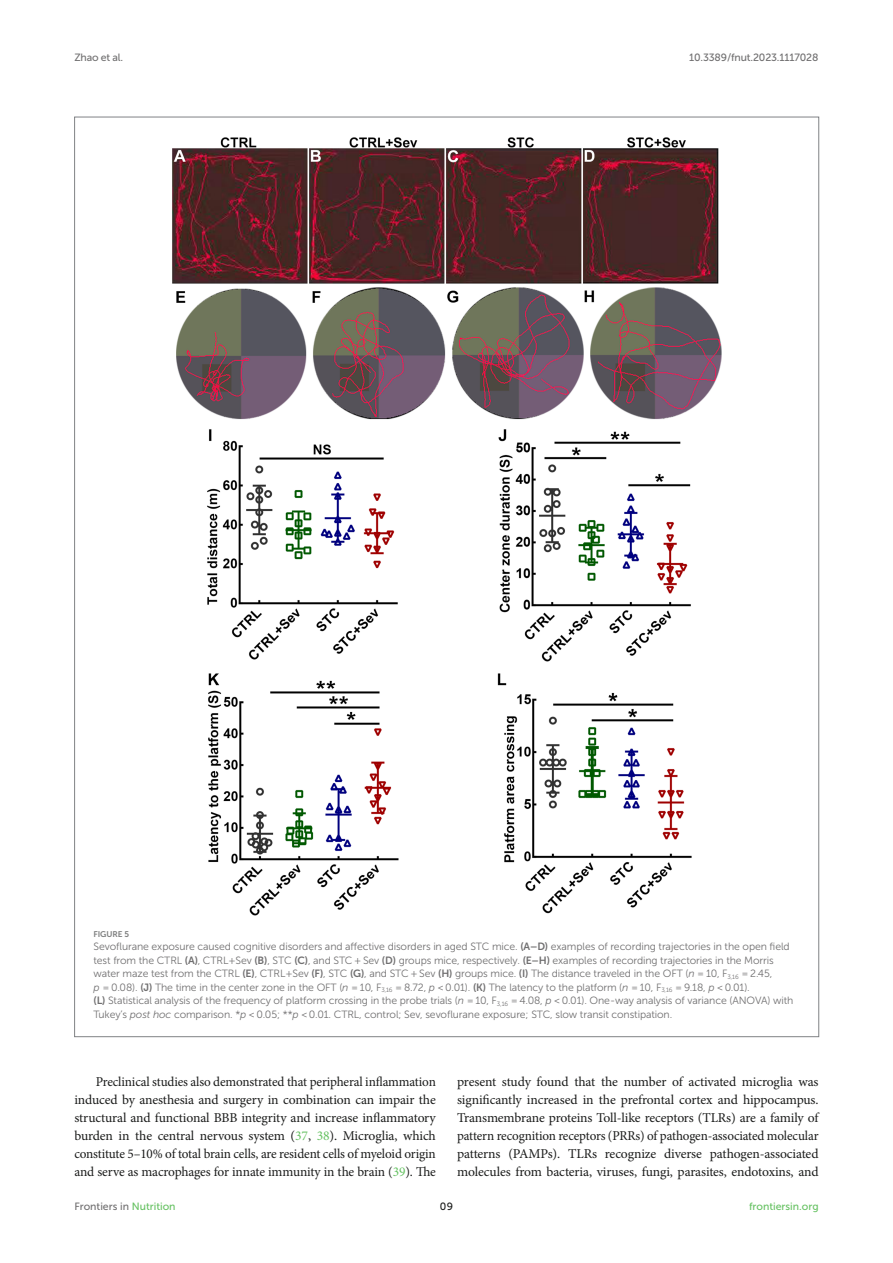
<style>
.page{position:relative;width:893px;height:1263px;background:#fff}
.page>*{position:absolute;margin:0;border:0;box-sizing:border-box;transform-origin:0 0}
.TEXT{font:13.5px/18px "Minion Pro";letter-spacing:-.01em;color:#1b1c1b;text-align:justify}
.FIG_LEG{font:10.5px/13.5px "Museo Sans 300";letter-spacing:-.01em;color:#706f70}
.t1{font:10.5px "Museo Sans 500";letter-spacing:-.015em;color:#706f70}
.t2{font:10.5px "Museo Sans 500";color:#65c161}
.t3{font:10.5px "Museo Sans 500";color:#1b1c1b}
.FIG_HD{font:8.25px "Museo Sans 700";letter-spacing:-.01em;color:#7e7f7f}
.s1{font-family:"Museo Sans 700"}
.s2{font-style:italic}
.s3{color:#65c161}
</style>
<div class="page">
<img style="left:172px;top:137px;width:550px;height:779px">
<p class="t1" style="left:74px;top:51px;width:50px">Zhao et al.</p>
<p class="t1" style="left:689px;top:51px;width:131px">10.3389/fnut.2023.1117028</p>
<p class="FIG_HD" style="left:94px;top:929px;width:37px">FIGURE 5</p>
<p class="FIG_LEG" style="left:94px;top:940px;width:701px">Sevoflurane exposure caused cognitive disorders and affective disorders in aged STC mice. <span class="s1">(A–D)</span> examples of recording trajectories in the open field test from the CTRL <span class="s1">(A)</span>, CTRL+Sev <span class="s1">(B)</span>, STC <span class="s1">(C)</span>, and STC + Sev <span class="s1">(D)</span> groups mice, respectively. <span class="s1">(E–H)</span> examples of recording trajectories in the Morris water maze test from the CTRL <span class="s1">(E)</span>, CTRL+Sev <span class="s1">(F)</span>, STC <span class="s1">(G)</span>, and STC + Sev <span class="s1">(H)</span> groups mice. <span class="s1">(I)</span> The distance traveled in the OFT (<span class="s2">n</span> = 10, F<sub>3,16</sub> = 2.45,<br><span class="s2">p</span> = 0.08). <span class="s1">(J)</span> The time in the center zone in the OFT (<span class="s2">n</span> = 10, F<sub>3,16</sub> = 8.72, <span class="s2">p</span> &lt; 0.01). <span class="s1">(K)</span> The latency to the platform (<span class="s2">n</span> = 10, F<sub>3,16</sub> = 9.18, <span class="s2">p</span> &lt; 0.01).<br><span class="s1">(L)</span> Statistical analysis of the frequency of platform crossing in the probe trials (<span class="s2">n</span> = 10, F<sub>3,16</sub> = 4.08, <span class="s2">p</span> &lt; 0.01). One-way analysis of variance (ANOVA) with Tukey’s <span class="s2">post hoc</span> comparison. *<span class="s2">p</span> &lt; 0.05; **<span class="s2">p</span> &lt; 0.01. CTRL, control; Sev, sevoflurane exposure; STC, slow transit constipation.</p>
<p class="TEXT" style="left:74px;top:1073px;width:363px;text-indent:21px">Preclinical studies also demonstrated that peripheral inflammation induced by anesthesia and surgery in combination can impair the structural and functional BBB integrity and increase inflammatory burden in the central nervous system (<span class="s3">37</span>, <span class="s3">38</span>). Microglia, which constitute 5–10% of total brain cells, are resident cells of myeloid origin and serve as macrophages for innate immunity in the brain (<span class="s3">39</span>). The</p>
<p class="TEXT" style="left:457px;top:1073px;width:363px">present study found that the number of activated microglia was significantly increased in the prefrontal cortex and hippocampus.<br>Transmembrane proteins Toll-like receptors (TLRs) are a family of pattern recognition receptors (PRRs) of pathogen-associated molecular patterns (PAMPs). TLRs recognize diverse pathogen-associated molecules from bacteria, viruses, fungi, parasites, endotoxins, and</p>
<p class="t1" style="left:74px;top:1200px;width:103px">Frontiers in <span class="s3">Nutrition</span></p>
<p class="t3" style="left:440px;top:1200px;width:15px">09</p>
<p class="t2" style="left:749px;top:1200px;width:71px">frontiersin.org</p>
</div>
